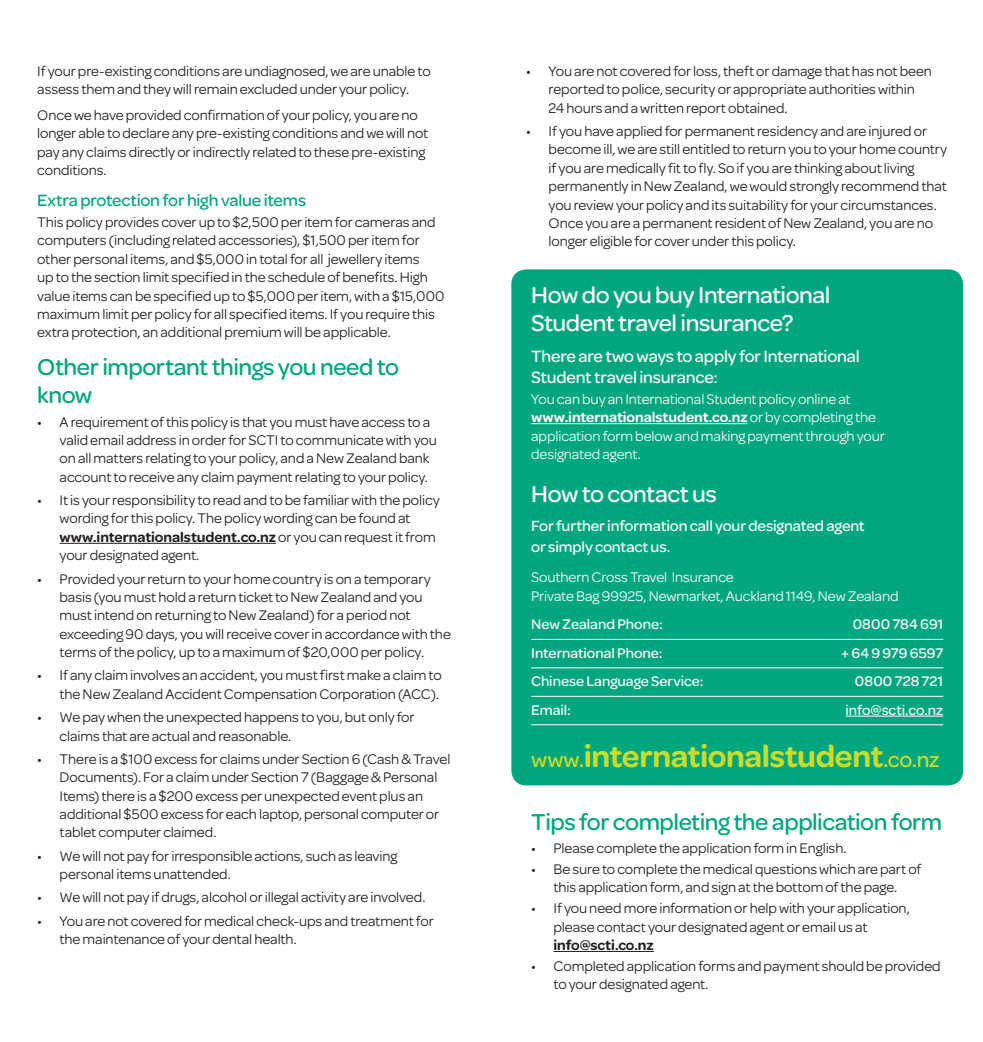
<style>
.page{position:relative;width:983px;height:1042px;background:#fff}
.page>*{position:absolute;margin:0;border:0;box-sizing:border-box;transform-origin:0 0}
.t1{font:600 32.38px "Omnes";letter-spacing:-.015em;color:#cadb2a}
._14pt_Large_Green_He{font:500 24.5px/28px "Omnes";letter-spacing:-.02em;color:#00a77e}
._14pt_Large_Green_He-2{font:500 24.5px/28px "Omnes";letter-spacing:-.02em;color:#fff}
._10pt_Small_Green_He{font:500 17.5px/21px "Omnes";letter-spacing:-.01em;color:#fff}
._10pt_Small_Green_He-2{font:500 17.5px "Omnes";letter-spacing:-.01em;color:#00a77e}
._10pt_Small_Green_He-3{font:500 15.75px/21px "Omnes";letter-spacing:-.005em;color:#fff}
._8_5pt_Body_text_bul{font:14.88px/18.4px "Omnes";letter-spacing:-.005em;color:#231f20}
._8_5pt_Body_text{font:14.88px/18.4px "Omnes";letter-spacing:-.005em;color:#231f20}
._8_5pt_Body_text-2{font:14.88px/18.4px "Omnes";letter-spacing:-.005em;color:#fff}
._8_5pt_Contact_Chart{font:500 14.88px "Omnes";color:#fff}
.s1{font-weight:600}
.s2{font-weight:500;font-size:22.75px}
.s3{font-weight:500;font-size:24.5px}
</style>
<div class="page">
<hr style="left:60px;top:543px;width:216px;height:1px;background:#231f20">
<hr style="left:553px;top:951px;width:100px;height:1px;background:#231f20">
<div style="left:511px;top:269px;width:451px;height:516px;background:#00a77e;border-radius:15px"></div>
<hr style="left:531px;top:423px;width:216px;height:1px;background:#fff">
<hr style="left:531px;top:639px;width:412px;height:1px;background:#fff">
<hr style="left:531px;top:667px;width:412px;height:1px;background:#fff">
<hr style="left:531px;top:696px;width:412px;height:1px;background:#fff">
<hr style="left:531px;top:724px;width:412px;height:1px;background:#fff">
<hr style="left:845px;top:716px;width:98px;height:1px;background:#fff">
<p class="_8_5pt_Body_text" style="left:37px;top:61px;width:395px">If your pre-existing conditions are undiagnosed, we are unable to assess them and they will remain excluded under your policy.</p>
<p class="_8_5pt_Body_text" style="left:37px;top:105px;width:392px">Once we have provided confirmation of your policy, you are no longer able to declare any pre-existing conditions and we will not pay any claims directly or indirectly related to these pre-existing conditions.</p>
<p class="_10pt_Small_Green_He-2" style="left:37px;top:188px;width:270px">Extra protection for high value items</p>
<p class="_8_5pt_Body_text" style="left:37px;top:212px;width:408px">This policy provides cover up to $2,500 per item for cameras and computers (including related accessories), $1,500 per item for other personal items, and $5,000 in total for all jewellery items<br>up to the section limit specified in the schedule of benefits. High value items can be specified up to $5,000 per item, with a $15,000 maximum limit per policy for all specified items. If you require this extra protection, an additional premium will be applicable.</p>
<p class="_14pt_Large_Green_He" style="left:37px;top:352px;width:363px">Other important things you need to know</p>
<p class="_8_5pt_Body_text_bul" style="left:60px;top:412px;width:379px;text-indent:-22px">• A requirement of this policy is that you must have access to a valid email address in order for SCTI to communicate with you on all matters relating to your policy, and a New Zealand bank account to receive any claim payment relating to your policy.</p>
<p class="_8_5pt_Body_text_bul" style="left:60px;top:490px;width:381px;text-indent:-22px">• It is your responsibility to read and to be familiar with the policy wording for this policy. The policy wording can be found at <span class="s1">www.internationalstudent.co.nz</span> or you can request it from your designated agent.</p>
<p class="_8_5pt_Body_text_bul" style="left:60px;top:568px;width:393px;text-indent:-22px">• Provided your return to your home country is on a temporary basis (you must hold a return ticket to New Zealand and you must intend on returning to New Zealand) for a period not exceeding 90 days, you will receive cover in accordance with the terms of the policy, up to a maximum of $20,000 per policy.</p>
<p class="_8_5pt_Body_text_bul" style="left:37px;top:665px;width:406px;text-align:right">• If any claim involves an accident, you must first make a claim to the New Zealand Accident Compensation Corporation (ACC).</p>
<p class="_8_5pt_Body_text_bul" style="left:60px;top:707px;width:356px;text-indent:-22px">• We pay when the unexpected happens to you, but only for claims that are actual and reasonable.</p>
<p class="_8_5pt_Body_text_bul" style="left:60px;top:749px;width:392px;text-indent:-22px">• There is a $100 excess for claims under Section 6 (Cash &amp; Travel Documents). For a claim under Section 7 (Baggage &amp; Personal Items) there is a $200 excess per unexpected event plus an additional $500 excess for each laptop, personal computer or tablet computer claimed.</p>
<p class="_8_5pt_Body_text_bul" style="left:60px;top:846px;width:339px;text-indent:-22px">• We will not pay for irresponsible actions, such as leaving personal items unattended.</p>
<p class="_8_5pt_Body_text_bul" style="left:37px;top:887px;width:389px">• We will not pay if drugs, alcohol or illegal activity are involved.</p>
<p class="_8_5pt_Body_text_bul" style="left:60px;top:911px;width:375px;text-indent:-22px">• You are not covered for medical check-ups and treatment for the maintenance of your dental health.</p>
<p class="_8_5pt_Body_text_bul" style="left:548px;top:61px;width:385px;text-indent:-22px">• You are not covered for loss, theft or damage that has not been reported to police, security or appropriate authorities within<br>24 hours and a written report obtained.</p>
<p class="_8_5pt_Body_text_bul" style="left:548px;top:121px;width:400px;text-indent:-22px">• If you have applied for permanent residency and are injured or become ill, we are still entitled to return you to your home country if you are medically fit to fly. So if you are thinking about living permanently in New Zealand, we would strongly recommend that you review your policy and its suitability for your circumstances.<br>Once you are a permanent resident of New Zealand, you are no longer eligible for cover under this policy.</p>
<p class="_14pt_Large_Green_He-2" style="left:531px;top:279px;width:301px">How do you buy International<br>Student travel insurance?</p>
<p class="_10pt_Small_Green_He" style="left:531px;top:345px;width:330px">There are two ways to apply for International<br>Student travel insurance:</p>
<p class="_8_5pt_Body_text-2" style="left:531px;top:389px;width:355px">You can buy an International Student policy online at <span class="s1">www.internationalstudent.co.nz</span> or by completing the application form below and making payment through your designated agent.</p>
<p class="_14pt_Large_Green_He-2" style="left:531px;top:478px;width:187px">How to contact us</p>
<p class="_10pt_Small_Green_He-3" style="left:531px;top:514px;width:335px">For further information call your designated agent or simply contact us.</p>
<p class="_8_5pt_Body_text-2" style="left:531px;top:567px;width:369px">Southern Cross Travel Insurance<br>Private Bag 99925, Newmarket, Auckland 1149, New Zealand</p>
<p class="_8_5pt_Contact_Chart" style="left:531px;top:614px;width:133px">New Zealand Phone:</p>
<p class="_8_5pt_Contact_Chart" style="left:852px;top:614px;width:92px">0800 784 691</p>
<p class="_8_5pt_Contact_Chart" style="left:531px;top:642px;width:133px">International Phone:</p>
<p class="_8_5pt_Contact_Chart" style="left:841px;top:642px;width:103px">+ 64 9 979 6597</p>
<p class="_8_5pt_Contact_Chart" style="left:531px;top:671px;width:174px">Chinese Language Service:</p>
<p class="_8_5pt_Contact_Chart" style="left:854px;top:671px;width:90px">0800 728 721</p>
<p class="_8_5pt_Contact_Chart" style="left:531px;top:699px;width:41px">Email:</p>
<p class="_8_5pt_Contact_Chart" style="left:845px;top:699px;width:99px">info@scti.co.nz</p>
<p class="t1" style="left:531px;top:733px;width:410px"><span class="s2">www</span><span class="s3">.</span>internationalstudent<span class="s3">.</span><span class="s2">co.nz</span></p>
<p class="_14pt_Large_Green_He" style="left:531px;top:806px;width:412px">Tips for completing the application form</p>
<p class="_8_5pt_Body_text_bul" style="left:531px;top:838px;width:317px">• Please complete the application form in English.</p>
<p class="_8_5pt_Body_text_bul" style="left:531px;top:859px;width:391px;text-align:center">• Be sure to complete the medical questions which are part of this application form, and sign at the bottom of the page.</p>
<p class="_8_5pt_Body_text_bul" style="left:553px;top:898px;width:358px;text-indent:-22px">• If you need more information or help with your application, please contact your designated agent or email us at <span class="s1">info@scti.co.nz</span></p>
<p class="_8_5pt_Body_text_bul" style="left:553px;top:956px;width:388px;text-indent:-22px">• Completed application forms and payment should be provided to your designated agent.</p>
</div>
